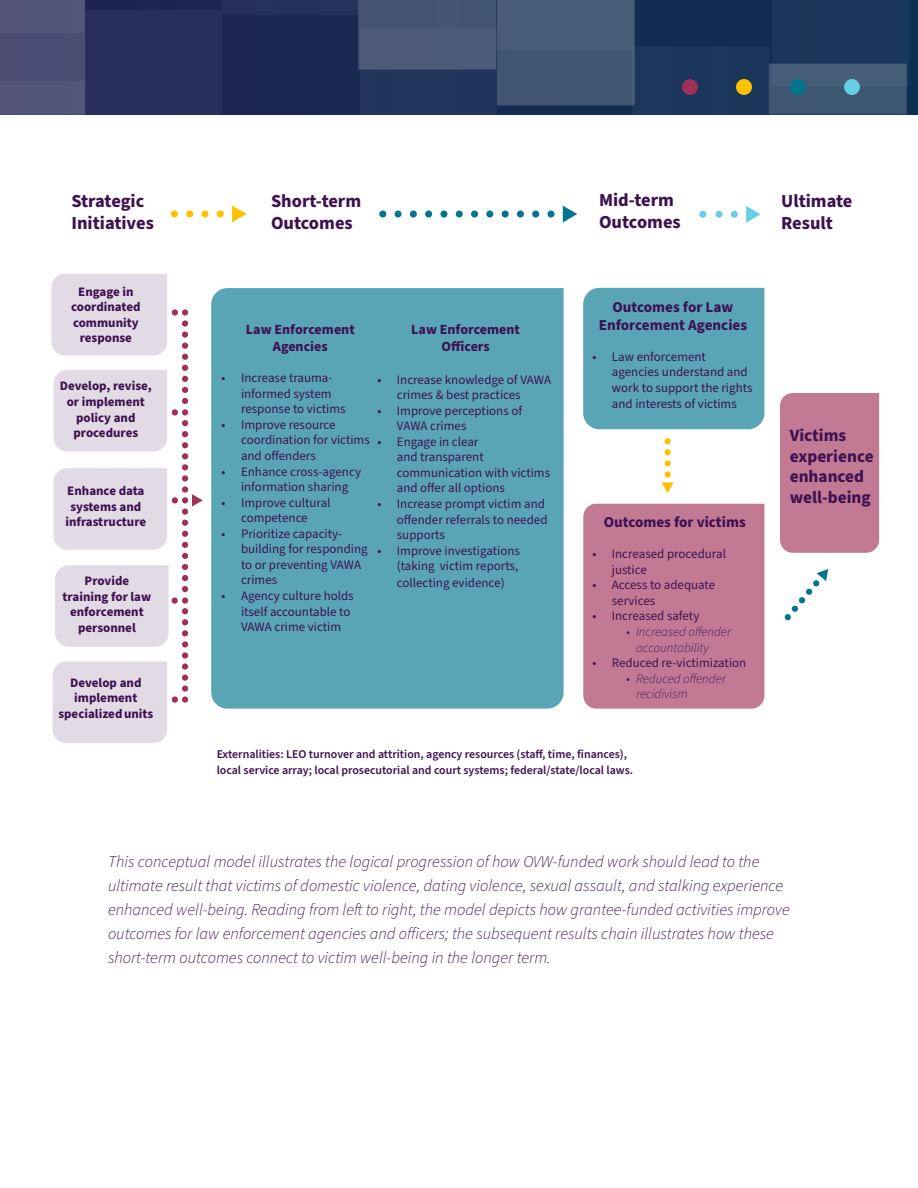
<style>
.page{position:relative;width:918px;height:1188px;background:#fff}
.page>*{position:absolute;margin:0;border:0;box-sizing:border-box;transform-origin:0 0}
.t1{font:700 18.3px/22px "Source Sans Pro";color:#3e1151}
.t2{font:700 17.25px/20.7px "Source Sans Pro";color:#3e1151}
.t3{font:italic 300 16.5px/24px "Source Sans Pro";color:#3e1151}
.t4{font:700 15.15px/18.1px "Source Sans Pro";color:#3e1151;text-align:center}
.t5{font:700 14.1px/16.8px "Source Sans Pro";color:#3e1151;text-align:center}
.t6{font:12.9px/15.6px "Source Sans Pro";color:#3e1151}
.t7{font:700 12.9px/15.6px "Source Sans Pro";color:#3e1151;text-align:center}
.t8{font:italic 300 12.9px/15.6px "Source Sans Pro";color:#3e1151}
.t9{font:600 11.85px/16.2px "Source Sans Pro";color:#3e1151}
</style>
<div class="page">
<div style="left:0;top:0;width:918px;height:114px;background:#192951"></div>
<div style="left:0;top:0;width:85px;height:114px;background:#4c4e73"></div>
<div style="left:0;top:82px;width:86px;height:32px;background:#525479"></div>
<div style="left:86px;top:10px;width:136px;height:104px;background:#272f59"></div>
<div style="left:222px;top:0;width:136px;height:14px;background:#243259"></div>
<div style="left:361px;top:28px;width:136px;height:86px;background:#223459"></div>
<svg style="left:358px;top:0;width:277px;height:105px"></svg>
<div style="left:496px;top:0;width:136px;height:50px;background:#4a5d79"></div>
<div style="left:632px;top:46px;width:137px;height:68px;background:#1c3659"></div>
<div style="left:773px;top:0;width:136px;height:86px;background:#193758"></div>
<div style="left:769px;top:64px;width:138px;height:50px;background:#3e5673"></div>
<div style="left:583px;top:504px;width:181px;height:205px;background:#c27a94"></div>
<div style="left:52px;top:661px;width:115px;height:82px;background:#e2dbe5"></div>
<div style="left:211px;top:288px;width:353px;height:421px;background:#5aa5b5"></div>
<div style="left:172px;top:696px;width:6px;height:7px;background:#a03058;border-radius:50%"></div>
<div style="left:182px;top:663px;width:6px;height:7px;background:#a03058;border-radius:50%"></div>
<div style="left:182px;top:652px;width:6px;height:7px;background:#a03058;border-radius:50%"></div>
<svg style="left:182px;top:675px;width:6px;height:6px"></svg>
<div style="left:583px;top:287px;width:182px;height:143px;background:#5aa5b5"></div>
<div style="left:780px;top:393px;width:99px;height:160px;background:#c27a94"></div>
<div style="left:217px;top:210px;width:7px;height:7px;background:#ffc000;border-radius:50%"></div>
<div style="left:186px;top:210px;width:7px;height:7px;background:#ffc000;border-radius:50%"></div>
<div style="left:202px;top:210px;width:7px;height:7px;background:#ffc000;border-radius:50%"></div>
<div style="left:171px;top:210px;width:7px;height:7px;background:#ffc000;border-radius:50%"></div>
<div style="left:425px;top:211px;width:7px;height:7px;background:#00758d;border-radius:50%"></div>
<div style="left:440px;top:211px;width:7px;height:7px;background:#00758d;border-radius:50%"></div>
<div style="left:410px;top:211px;width:7px;height:7px;background:#00758d;border-radius:50%"></div>
<div style="left:379px;top:211px;width:7px;height:7px;background:#00758d;border-radius:50%"></div>
<div style="left:395px;top:211px;width:7px;height:7px;background:#00758d;border-radius:50%"></div>
<div style="left:716px;top:211px;width:7px;height:7px;background:#67cfe3;border-radius:50%"></div>
<div style="left:731px;top:211px;width:7px;height:7px;background:#67cfe3;border-radius:50%"></div>
<div style="left:699px;top:211px;width:7px;height:7px;background:#67cfe3;border-radius:50%"></div>
<div style="left:502px;top:211px;width:7px;height:7px;background:#00758d;border-radius:50%"></div>
<div style="left:517px;top:211px;width:7px;height:7px;background:#00758d;border-radius:50%"></div>
<div style="left:486px;top:211px;width:7px;height:7px;background:#00758d;border-radius:50%"></div>
<div style="left:456px;top:211px;width:7px;height:7px;background:#00758d;border-radius:50%"></div>
<div style="left:471px;top:211px;width:7px;height:7px;background:#00758d;border-radius:50%"></div>
<div style="left:532px;top:211px;width:7px;height:7px;background:#00758d;border-radius:50%"></div>
<div style="left:548px;top:211px;width:7px;height:7px;background:#00758d;border-radius:50%"></div>
<svg style="left:232px;top:206px;width:15px;height:16px"></svg>
<svg style="left:563px;top:206px;width:14px;height:16px"></svg>
<svg style="left:746px;top:206px;width:15px;height:17px"></svg>
<svg style="left:665px;top:438px;width:6px;height:17px"></svg>
<svg style="left:661px;top:482px;width:13px;height:11px"></svg>
<div style="left:665px;top:460px;width:6px;height:7px;background:#ffc000;border-radius:50%"></div>
<div style="left:665px;top:471px;width:6px;height:7px;background:#ffc000;border-radius:50%"></div>
<svg style="left:51px;top:274px;width:152px;height:373px"></svg>
<div style="left:182px;top:685px;width:6px;height:7px;background:#a03058;border-radius:50%"></div>
<div style="left:182px;top:696px;width:6px;height:7px;background:#a03058;border-radius:50%"></div>
<svg style="left:784px;top:569px;width:44px;height:52px"></svg>
<div style="left:736px;top:79px;width:16px;height:16px;background:#ffc000;border-radius:50%"></div>
<div style="left:682px;top:79px;width:16px;height:16px;background:#a03058;border-radius:50%"></div>
<div style="left:790px;top:79px;width:16px;height:16px;background:#00758d;border-radius:50%"></div>
<div style="left:844px;top:79px;width:16px;height:16px;background:#67cfe3;border-radius:50%"></div>
<h1 class="t1" style="left:71px;top:190px;width:84px">Strategic<br>Initiatives</h1>
<h1 class="t1" style="left:271px;top:190px;width:92px">Short-term<br>Outcomes</h1>
<h1 class="t1" style="left:599px;top:190px;width:83px">Mid-term<br>Outcomes</h1>
<h1 class="t1" style="left:781px;top:190px;width:73px">Ultimate<br>Result</h1>
<p class="t7" style="left:71px;top:284px;width:71px">Engage in coordinated community response</p>
<p class="t7" style="left:60px;top:379px;width:94px">Develop, revise, or implement policy and procedures</p>
<p class="t7" style="left:65px;top:484px;width:82px">Enhance data systems and infrastructure</p>
<p class="t7" style="left:63px;top:573px;width:90px">Provide training for law enforcement personnel</p>
<p class="t7" style="left:58px;top:675px;width:96px">Develop and implement specialized units</p>
<p class="t5" style="left:246px;top:322px;width:110px">Law Enforcement<br>Agencies</p>
<p class="t6" style="left:241px;top:371px;width:106px;text-indent:-19px">• Increase trauma&shy;informed system response to victims</p>
<p class="t6" style="left:241px;top:417px;width:130px;text-indent:-19px">• Improve resource coordination for victims and offenders</p>
<p class="t6" style="left:222px;top:464px;width:141px;text-align:center">• Enhance cross-agency information sharing</p>
<p class="t6" style="left:222px;top:495px;width:110px;text-align:center">• Improve cultural competence</p>
<p class="t6" style="left:241px;top:526px;width:128px;text-indent:-19px">• Prioritize capacity&shy;building for responding to or preventing VAWA crimes</p>
<p class="t6" style="left:241px;top:588px;width:114px;text-indent:-19px">• Agency culture holds itself accountable to<br>VAWA crime victim</p>
<p class="t5" style="left:411px;top:322px;width:110px">Law Enforcement<br>Officers</p>
<p class="t6" style="left:397px;top:372px;width:156px;text-indent:-19px">• Increase knowledge of VAWA crimes &amp; best practices</p>
<p class="t6" style="left:397px;top:403px;width:127px;text-indent:-19px">• Improve perceptions of<br>VAWA crimes</p>
<p class="t6" style="left:397px;top:434px;width:155px;text-indent:-19px">• Engage in clear<br>and transparent communication with victims and offer all options</p>
<p class="t6" style="left:397px;top:496px;width:152px;text-indent:-19px">• Increase prompt victim and offender referrals to needed supports</p>
<p class="t6" style="left:377px;top:543px;width:144px;text-align:right">• Improve investigations (taking victim reports,</p>
<p class="t6" style="left:397px;top:575px;width:109px">collecting evidence)</p>
<p class="t4" style="left:599px;top:298px;width:150px">Outcomes for Law<br>Enforcement Agencies</p>
<p class="t6" style="left:612px;top:349px;width:142px;text-indent:-19px">• Law enforcement agencies understand and work to support the rights and interests of victims</p>
<p class="t4" style="left:604px;top:513px;width:144px">Outcomes for victims</p>
<p class="t6" style="left:612px;top:547px;width:116px;text-indent:-19px">• Increased procedural justice</p>
<p class="t6" style="left:612px;top:578px;width:105px;text-indent:-19px">• Access to adequate services</p>
<p class="t6" style="left:592px;top:609px;width:109px">• Increased safety</p>
<p class="t8" style="left:636px;top:624px;width:97px;text-indent:-10px">• Increased offender accountability</p>
<p class="t6" style="left:592px;top:655px;width:155px">• Reduced re-victimization</p>
<p class="t8" style="left:636px;top:671px;width:91px;text-indent:-10px">• Reduced offender recidivism</p>
<p class="t9" style="left:217px;top:747px;width:418px">Externalities: LEO turnover and attrition, agency resources (staff, time, finances), local service array; local prosecutorial and court systems; federal/state/local laws.</p>
<h2 class="t2" style="left:790px;top:425px;width:85px">Victims experience enhanced well-being</h2>
<p class="t3" style="left:108px;top:850px;width:683px">This conceptual model illustrates the logical progression of how OVW-funded work should lead to the ultimate result that victims of domestic violence, dating violence, sexual assault, and stalking experience enhanced well-being. Reading from left to right, the model depicts how grantee-funded activities improve outcomes for law enforcement agencies and officers; the subsequent results chain illustrates how these short-term outcomes connect to victim well-being in the longer term.</p>
</div>
